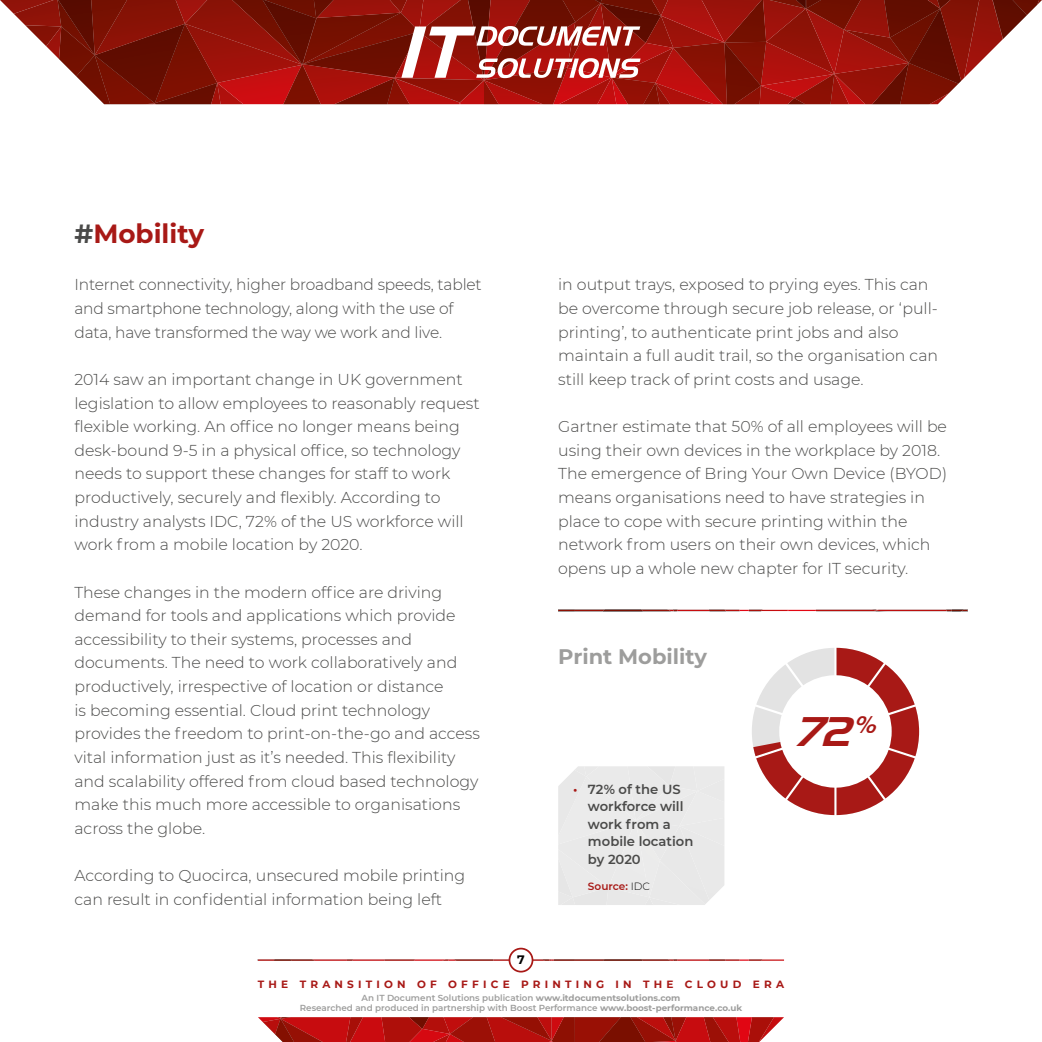
<style>
.page{position:relative;width:1042px;height:1042px;background:#fff}
.page>*{position:absolute;margin:0;border:0;box-sizing:border-box;transform-origin:0 0}
.t1{font:40.25px "Tamworth Gothic";color:#a81916}
.t2{font:700 26.25px "Montserrat";color:#a81916}
.t3{font:700 21px "Montserrat";color:#9d9d9c}
.t4{font:300 15.75px/23.6px "Montserrat";color:#4a4a49}
.t5{font:600 13.12px/17.5px "Montserrat";color:#4a4a49}
.t6{font:700 12.25px "Montserrat";color:#000}
.t7{font:700 10.5px "Montserrat";letter-spacing:.4em;color:#a81916}
.t8{font:600 10.5px "Montserrat";color:#a81916}
.t9{font:600 8.75px/10.5px "Montserrat";color:#9d9d9c;text-align:center}
.s1{color:#4a4a49}
.s2{color:#a81916}
.s3{font-weight:300;color:#000}
.s4{font-weight:700}
</style>
<div class="page">
<svg style="left:0;top:0;width:1042px;height:104px;background:#9c332a"></svg>
<div style="left:558px;top:766px;width:166px;height:139px;background:#e9e9e9"></div>
<svg style="left:752px;top:648px;width:167px;height:167px"></svg>
<svg style="left:558px;top:610px;width:409px;height:2px"></svg>
<svg style="left:258px;top:959px;width:526px;height:2px"></svg>
<div style="left:509px;top:948px;width:23px;height:23px;background:#fff;border-radius:50%"></div>
<div style="left:508px;top:947px;width:25px;height:25px;border:2px solid #a81916;border-radius:50%"></div>
<svg style="left:258px;top:1017px;width:526px;height:25px;background:#b11c18"></svg>
<h2 class="t2" style="left:74px;top:215px;width:131px"><span class="s1">#</span>Mobility</h2>
<p class="t4" style="left:74px;top:272px;width:409px">Internet connectivity, higher broadband speeds, tablet and smartphone technology, along with the use of data, have transformed the way we work and live.</p>
<p class="t4" style="left:74px;top:367px;width:407px">2014 saw an important change in UK government legislation to allow employees to reasonably request flexible working. An office no longer means being desk-bound 9-5 in a physical office, so technology needs to support these changes for staff to work productively, securely and flexibly. According to industry analysts IDC, 72% of the US workforce will work from a mobile location by 2020.</p>
<p class="t4" style="left:74px;top:580px;width:407px">These changes in the modern office are driving demand for tools and applications which provide accessibility to their systems, processes and documents. The need to work collaboratively and productively, irrespective of location or distance<br>is becoming essential. Cloud print technology provides the freedom to print-on-the-go and access vital information just as it’s needed. This flexibility and scalability offered from cloud based technology make this much more accessible to organisations across the globe.</p>
<p class="t4" style="left:74px;top:863px;width:392px">According to Quocirca, unsecured mobile printing can result in confidential information being left</p>
<p class="t4" style="left:558px;top:272px;width:381px">in output trays, exposed to prying eyes. This can be overcome through secure job release, or ‘pull&shy;printing’, to authenticate print jobs and also maintain a full audit trail, so the organisation can still keep track of print costs and usage.</p>
<p class="t4" style="left:558px;top:414px;width:390px">Gartner estimate that 50% of all employees will be using their own devices in the workplace by 2018.<br>The emergence of Bring Your Own Device (BYOD) means organisations need to have strategies in place to cope with secure printing within the network from users on their own devices, which opens up a whole new chapter for IT security.</p>
<h3 class="t3" style="left:558px;top:642px;width:150px">Print Mobility</h3>
<p class="t5" style="left:588px;top:780px;width:107px;text-indent:-15px"><span class="s2">•</span> 72% of the US workforce will work from a mobile location by 2020</p>
<p class="t8" style="left:588px;top:879px;width:64px">Source: <span class="s3">IDC</span></p>
<h1 class="t1" style="left:796px;top:707px;width:81px">72<sup>%</sup></h1>
<p class="t6" style="left:517px;top:951px;width:9px">7</p>
<p class="t7" style="left:258px;top:976px;width:527px">THE TRANSITION OF OFFICE PRINTING IN THE CLOUD ERA</p>
<p class="t9" style="left:300px;top:992px;width:444px">An IT Document Solutions publication <span class="s4">www.itdocumentsolutions.com<br></span>Researched and produced in partnership with Boost Performance <span class="s4">www.boost-performance.co.uk</span></p>
</div>
